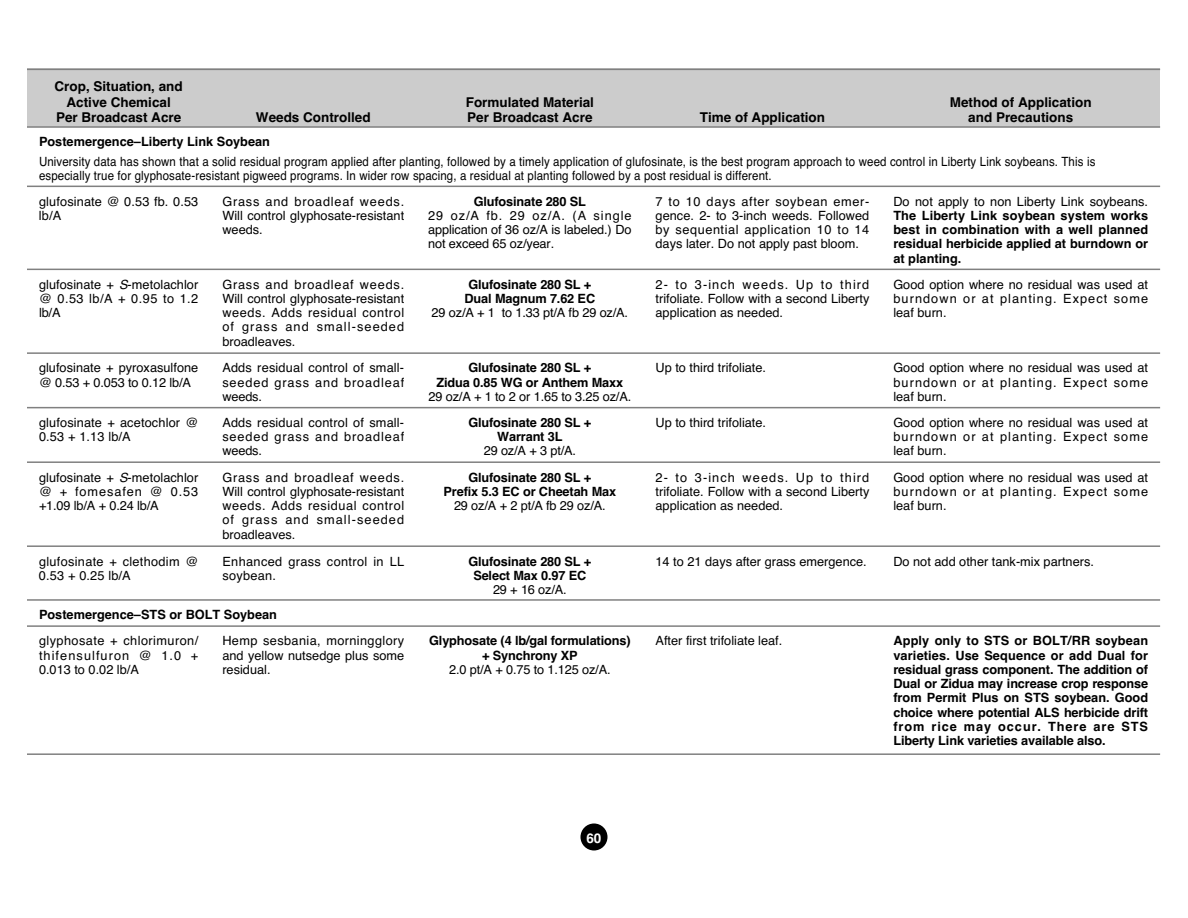
<style>
.page{position:relative;width:1188px;height:918px;background:#fff}
.page>*{position:absolute;margin:0;border:0;box-sizing:border-box;transform-origin:0 0}
.t1{font:700 13.5px/15.8px "Helvetica";color:#000;text-align:center}
.t2{font:700 13.5px "Helvetica";color:#fff}
.t3{font:12.75px/14.2px "Helvetica";letter-spacing:.01em;color:#000;text-align:justify}
.t4{font:700 12.75px/14.2px "Helvetica";letter-spacing:-.01em;color:#000;text-align:center}
.t5{font:12.75px/14.2px "Helvetica";letter-spacing:.01em;color:#000;scale:.9 1}
.t6{font:12.75px "Helvetica";letter-spacing:-.01em;color:#000}
.t7{font:12.75px/14.2px "Helvetica";letter-spacing:.03em;color:#000}
.s1{font-style:italic}
</style>
<div class="page">
<div style="left:580px;top:824px;width:28px;height:26px;background:#000;border-radius:50%"></div>
<div style="left:27px;top:69px;width:183px;height:58px;background:#ccc"></div>
<div style="left:210px;top:69px;width:206px;height:58px;background:#ccc"></div>
<div style="left:416px;top:69px;width:228px;height:58px;background:#ccc"></div>
<div style="left:644px;top:69px;width:237px;height:58px;background:#ccc"></div>
<div style="left:881px;top:69px;width:279px;height:58px;background:#ccc"></div>
<hr style="left:27px;top:69px;width:1133px;height:1px;background:#808080">
<hr style="left:27px;top:126px;width:1133px;height:2px;background:#808080">
<hr style="left:27px;top:186px;width:1133px;height:1px;background:#808080">
<hr style="left:27px;top:269px;width:1133px;height:1px;background:#808080">
<hr style="left:27px;top:352px;width:1133px;height:2px;background:#808080">
<hr style="left:27px;top:407px;width:1133px;height:1px;background:#808080">
<hr style="left:27px;top:461px;width:1133px;height:2px;background:#808080">
<hr style="left:27px;top:545px;width:1133px;height:2px;background:#808080">
<hr style="left:27px;top:599px;width:1133px;height:2px;background:#808080">
<hr style="left:27px;top:625px;width:1133px;height:2px;background:#808080">
<hr style="left:27px;top:753px;width:1133px;height:2px;background:#808080">
<p class="t1" style="left:55px;top:78px;width:130px">Crop, Situation, and<br>Active Chemical<br>Per Broadcast Acre</p>
<p class="t1" style="left:256px;top:110px;width:116px">Weeds Controlled</p>
<p class="t1" style="left:466px;top:94px;width:130px;text-align:left">Formulated Material<br>Per Broadcast Acre</p>
<p class="t1" style="left:700px;top:110px;width:127px">Time of Application</p>
<p class="t1" style="left:950px;top:94px;width:143px">Method of Application and Precautions</p>
<p class="t4" style="left:39px;top:135px;width:232px">Postemergence–Liberty Link Soybean</p>
<p class="t5" style="left:39px;top:154px;width:1175px">University data has shown that a solid residual program applied after planting, followed by a timely application of glufosinate, is the best program approach to weed control in Liberty Link soybeans. This is especially true for glyphosate-resistant pigweed programs. In wider row spacing, a residual at planting followed by a post residual is different.</p>
<p class="t3" style="left:39px;top:194px;width:161px">glufosinate @ 0.53 fb. 0.53 lb/A</p>
<p class="t3" style="left:222px;top:194px;width:183px">Grass and broadleaf weeds.<br>Will control glyphosate-resistant weeds.</p>
<p class="t4" style="left:474px;top:194px;width:114px">Glufosinate 280 SL</p>
<p class="t3" style="left:656px;top:194px;width:215px">7 to 10 days after soybean emer&shy;gence. 2- to 3-inch weeds. Followed by sequential application 10 to 14 days later. Do not apply past bloom.</p>
<p class="t3" style="left:893px;top:194px;width:256px">Do not apply to non Liberty Link soybeans.</p>
<p class="t3" style="left:428px;top:208px;width:205px">29 oz/A fb. 29 oz/A. (A single application of 36 oz/A is labeled.) Do not exceed 65 oz/year.</p>
<p class="t4" style="left:893px;top:208px;width:256px;text-align:justify">The Liberty Link soybean system works best in combination with a well planned residual herbicide applied at burndown or at planting.</p>
<p class="t3" style="left:39px;top:277px;width:161px">glufosinate + <span class="s1">S</span>-metolachlor @ 0.53 lb/A + 0.95 to 1.2 lb/A</p>
<p class="t3" style="left:222px;top:277px;width:183px">Grass and broadleaf weeds.<br>Will control glyphosate-resistant weeds. Adds residual control of grass and small-seeded broadleaves.</p>
<p class="t4" style="left:465px;top:277px;width:132px;text-align:left">Glufosinate 280 SL +<br>Dual Magnum 7.62 EC</p>
<p class="t6" style="left:432px;top:305px;width:198px">29 oz/A + 1 to 1.33 pt/A fb 29 oz/A.</p>
<p class="t3" style="left:39px;top:361px;width:161px">glufosinate + pyroxasulfone @ 0.53 + 0.053 to 0.12 lb/A</p>
<p class="t3" style="left:222px;top:361px;width:183px">Adds residual control of small&shy;seeded grass and broadleaf weeds.</p>
<p class="t4" style="left:437px;top:361px;width:188px">Glufosinate 280 SL +<br>Zidua 0.85 WG or Anthem Maxx</p>
<p class="t6" style="left:429px;top:389px;width:204px">29 oz/A + 1 to 2 or 1.65 to 3.25 oz/A.</p>
<p class="t3" style="left:39px;top:415px;width:161px">glufosinate + acetochlor @<br>0.53 + 1.13 lb/A</p>
<p class="t3" style="left:222px;top:415px;width:183px">Adds residual control of small&shy;seeded grass and broadleaf weeds.</p>
<p class="t4" style="left:468px;top:415px;width:125px">Glufosinate 280 SL +<br>Warrant 3L</p>
<p class="t3" style="left:484px;top:444px;width:94px">29 oz/A + 3 pt/A.</p>
<p class="t3" style="left:39px;top:470px;width:161px">glufosinate + <span class="s1">S</span>-metolachlor @ + fomesafen @ 0.53 +1.09 lb/A + 0.24 lb/A</p>
<p class="t3" style="left:222px;top:470px;width:183px">Grass and broadleaf weeds.<br>Will control glyphosate-resistant weeds. Adds residual control of grass and small-seeded broadleaves.</p>
<p class="t4" style="left:444px;top:470px;width:174px">Glufosinate 280 SL +<br>Prefix 5.3 EC or Cheetah Max</p>
<p class="t6" style="left:454px;top:498px;width:153px">29 oz/A + 2 pt/A fb 29 oz/A.</p>
<p class="t3" style="left:39px;top:554px;width:161px">glufosinate + clethodim @<br>0.53 + 0.25 lb/A</p>
<p class="t7" style="left:222px;top:554px;width:183px">Enhanced grass control in LL soybean.</p>
<p class="t4" style="left:468px;top:554px;width:125px">Glufosinate 280 SL +<br>Select Max 0.97 EC</p>
<p class="t3" style="left:493px;top:582px;width:75px">29 + 16 oz/A.</p>
<p class="t4" style="left:39px;top:608px;width:240px">Postemergence–STS or BOLT Soybean</p>
<p class="t3" style="left:39px;top:634px;width:161px">glyphosate + chlorimuron/ thifensulfuron @ 1.0 + 0.013 to 0.02 lb/A</p>
<p class="t3" style="left:222px;top:634px;width:183px">Hemp sesbania, morningglory and yellow nutsedge plus some residual.</p>
<p class="t4" style="left:429px;top:634px;width:203px">Glyphosate (4 lb/gal formulations) + Synchrony XP</p>
<p class="t6" style="left:449px;top:662px;width:163px">2.0 pt/A + 0.75 to 1.125 oz/A.</p>
<p class="t3" style="left:656px;top:277px;width:215px">2- to 3-inch weeds. Up to third trifoliate. Follow with a second Liberty application as needed.</p>
<p class="t3" style="left:893px;top:277px;width:256px">Good option where no residual was used at burndown or at planting. Expect some leaf burn.</p>
<p class="t3" style="left:656px;top:361px;width:112px">Up to third trifoliate.</p>
<p class="t3" style="left:893px;top:361px;width:256px">Good option where no residual was used at burndown or at planting. Expect some leaf burn.</p>
<p class="t3" style="left:656px;top:415px;width:112px">Up to third trifoliate.</p>
<p class="t3" style="left:893px;top:415px;width:256px">Good option where no residual was used at burndown or at planting. Expect some leaf burn.</p>
<p class="t3" style="left:656px;top:470px;width:215px">2- to 3-inch weeds. Up to third trifoliate. Follow with a second Liberty application as needed.</p>
<p class="t3" style="left:893px;top:470px;width:256px">Good option where no residual was used at burndown or at planting. Expect some leaf burn.</p>
<p class="t3" style="left:656px;top:554px;width:213px">14 to 21 days after grass emergence.</p>
<p class="t3" style="left:893px;top:554px;width:202px">Do not add other tank-mix partners.</p>
<p class="t3" style="left:656px;top:634px;width:128px">After first trifoliate leaf.</p>
<p class="t4" style="left:893px;top:634px;width:256px;text-align:justify">Apply only to STS or BOLT/RR soybean varieties. Use Sequence or add Dual for residual grass component. The addition of Dual or Zidua may increase crop response from Permit Plus on STS soybean. Good choice where potential ALS herbicide drift from rice may occur. There are STS Liberty Link varieties available also.</p>
<p class="t2" style="left:586px;top:830px;width:17px">60</p>
</div>
